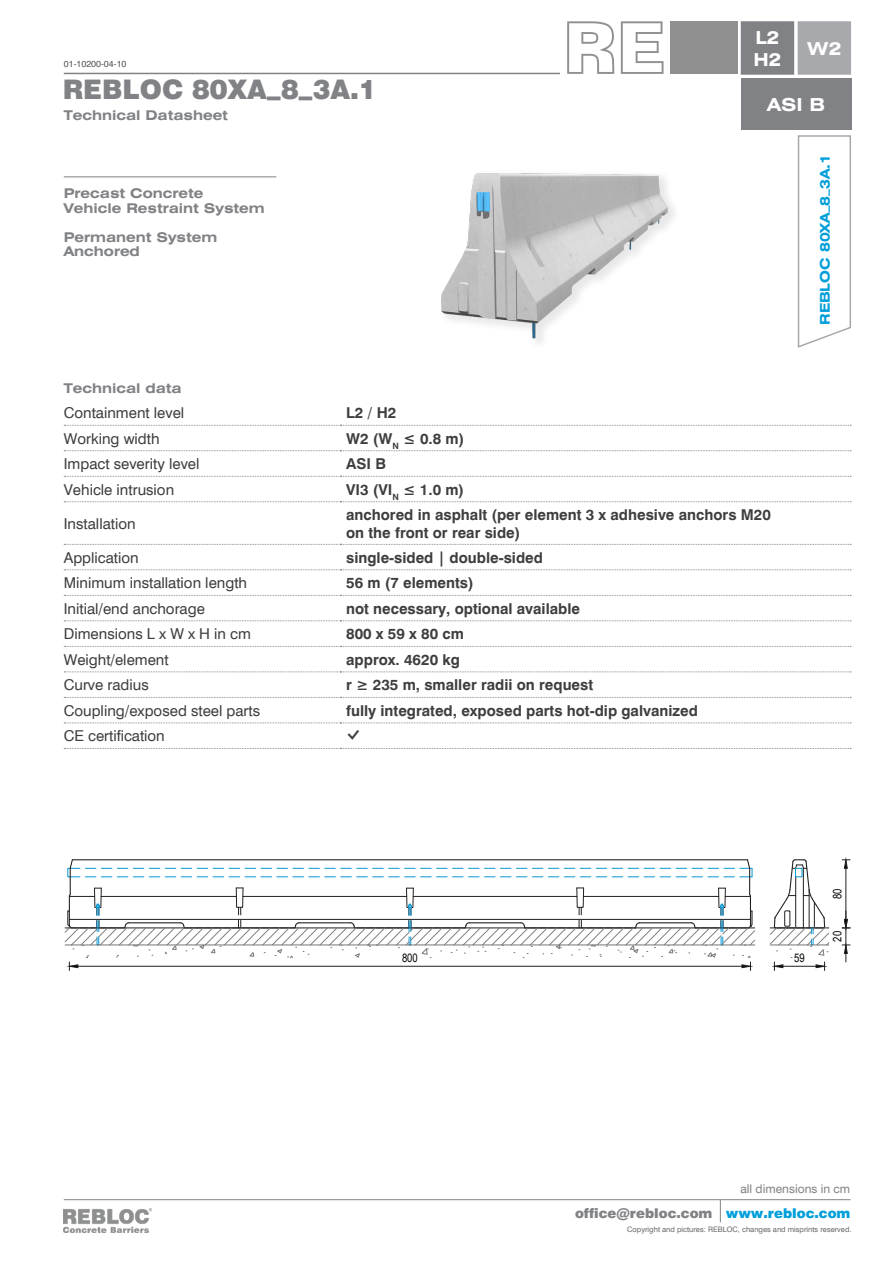
<style>
.page{position:relative;width:893px;height:1263px;background:#fff}
.page>*{position:absolute;margin:0;border:0;box-sizing:border-box;transform-origin:0 0}
.t1{font:900 27px "Swiss 721 BT";color:#808285}
.t2{font:700 expanded 18px "Swiss 721 BT";color:#fff}
.t3{font:700 15px/18px "Swiss 721 BT";color:#3e3e3f}
.t4{font:15px "Swiss 721 BT";color:#3e3e3f}
.t5{font:700 expanded 13.5px "Swiss 721 BT";color:#808285}
.t6{font:900 13.5px "Swiss 721 BT";color:#808285}
.t7{font:700 expanded 13.5px "Swiss 721 BT";color:#009fda}
.t8{font:12px "Swiss 721 BT";color:#808285}
.t9{font:11.85px "Arial";color:#000;scale:.8 1}
.t10{font:11.85px "Arial";color:#231f20;scale:.8 1}
.t11{font:9px "Swiss 721 BT";color:#545557}
.t12{font:7.5px "Swiss 721 BT";color:#67676a}
.s1{color:#009fda}
</style>
<div class="page">
<hr style="left:64px;top:1199px;width:786px;height:1px;background:#808285">
<svg style="left:720px;top:1200px;width:1px;height:22px"></svg>
<img style="left:64px;top:1208px;width:87px;height:24px">
<div style="left:734px;top:1178px;width:122px;height:22px;background:#fff"></div>
<svg style="left:64px;top:425px;width:787px;height:1px"></svg>
<svg style="left:64px;top:450px;width:787px;height:1px"></svg>
<svg style="left:64px;top:476px;width:787px;height:1px"></svg>
<svg style="left:64px;top:501px;width:787px;height:1px"></svg>
<svg style="left:64px;top:544px;width:787px;height:1px"></svg>
<svg style="left:64px;top:569px;width:787px;height:1px"></svg>
<svg style="left:64px;top:595px;width:787px;height:1px"></svg>
<svg style="left:64px;top:620px;width:787px;height:1px"></svg>
<svg style="left:64px;top:646px;width:787px;height:1px"></svg>
<svg style="left:64px;top:671px;width:787px;height:1px"></svg>
<svg style="left:64px;top:697px;width:787px;height:1px"></svg>
<svg style="left:64px;top:722px;width:787px;height:1px"></svg>
<svg style="left:64px;top:748px;width:787px;height:1px"></svg>
<hr style="left:64px;top:73px;width:496px;height:1px;background:#808285">
<div style="left:670px;top:21px;width:67px;height:53px;background:#8f908f"></div>
<svg style="left:621px;top:21px;width:42px;height:53px"></svg>
<svg style="left:567px;top:21px;width:47px;height:53px"></svg>
<svg style="left:797px;top:135px;width:54px;height:213px"></svg>
<div style="left:741px;top:79px;width:110px;height:51px;background:#808285"></div>
<div style="left:741px;top:22px;width:52px;height:52px;background:#808285"></div>
<div style="left:741px;top:21px;width:53px;height:54px;border:2px solid #808285"></div>
<div style="left:798px;top:22px;width:52px;height:52px;background:#a8a9ad"></div>
<div style="left:798px;top:21px;width:53px;height:54px;border:2px solid #a8a9ad"></div>
<hr style="left:64px;top:176px;width:212px;height:1px;background:#808285">
<img style="left:441px;top:173px;width:234px;height:170px">
<hr style="left:846px;top:868px;width:1px;height:51px;background:#231f20">
<svg style="left:842px;top:859px;width:8px;height:10px"></svg>
<svg style="left:842px;top:911px;width:8px;height:51px"></svg>
<svg style="left:769px;top:859px;width:61px;height:111px"></svg>
<svg style="left:64px;top:859px;width:691px;height:111px"></svg>
<hr style="left:65px;top:945px;width:690px;height:1px;background:#767676">
<hr style="left:770px;top:945px;width:59px;height:1px;background:#767676">
<p class="t11" style="left:64px;top:58px;width:64px">01-10200-04-10</p>
<p class="t1" style="left:63px;top:73px;width:315px">REBLOC 80XA_8_3A.1</p>
<p class="t5" style="left:64px;top:107px;width:166px">Technical Datasheet</p>
<p class="t5" style="left:64px;top:185px;width:141px">Precast Concrete</p>
<p class="t5" style="left:64px;top:200px;width:203px">Vehicle Restraint System</p>
<p class="t5" style="left:64px;top:229px;width:155px">Permanent System</p>
<p class="t5" style="left:64px;top:243px;width:78px">Anchored</p>
<p class="t5" style="left:64px;top:380px;width:119px">Technical data</p>
<p class="t2" style="left:755px;top:27px;width:26px">L2</p>
<p class="t2" style="left:754px;top:48px;width:29px">H2</p>
<p class="t2" style="left:807px;top:38px;width:35px">W2</p>
<p class="t2" style="left:767px;top:94px;width:59px">ASI B</p>
<p class="t7" style="left:817px;top:325px;width:172px;rotate:-90deg">REBLOC 80XA_8_3A.1</p>
<p class="t4" style="left:64px;top:404px;width:122px">Containment level</p>
<p class="t3" style="left:346px;top:404px;width:52px">L2 / H2</p>
<p class="t4" style="left:64px;top:429px;width:97px">Working width</p>
<p class="t3" style="left:346px;top:429px;width:120px">W2 (W<sub>N</sub> ≤ 0.8 m)</p>
<p class="t4" style="left:64px;top:455px;width:137px">Impact severity level</p>
<p class="t3" style="left:346px;top:455px;width:41px">ASI B</p>
<p class="t4" style="left:64px;top:480px;width:112px">Vehicle intrusion</p>
<p class="t3" style="left:346px;top:480px;width:120px">VI3 (VI<sub>N</sub> ≤ 1.0 m)</p>
<p class="t4" style="left:64px;top:514px;width:73px">Installation</p>
<p class="t3" style="left:346px;top:505px;width:426px">anchored in asphalt (per element 3 x adhesive anchors M20 on the front or rear side)</p>
<p class="t4" style="left:64px;top:548px;width:76px">Application</p>
<p class="t3" style="left:346px;top:548px;width:198px">single-sided | double-sided</p>
<p class="t4" style="left:64px;top:574px;width:185px">Minimum installation length</p>
<p class="t3" style="left:346px;top:574px;width:129px">56 m (7 elements)</p>
<p class="t4" style="left:64px;top:599px;width:143px">Initial/end anchorage</p>
<p class="t3" style="left:346px;top:599px;width:235px">not necessary, optional available</p>
<p class="t4" style="left:64px;top:625px;width:189px">Dimensions L x W x H in cm</p>
<p class="t3" style="left:346px;top:625px;width:119px">800 x 59 x 80 cm</p>
<p class="t4" style="left:64px;top:650px;width:106px">Weight/element</p>
<p class="t3" style="left:346px;top:650px;width:115px">approx. 4620 kg</p>
<p class="t4" style="left:64px;top:676px;width:87px">Curve radius</p>
<p class="t3" style="left:346px;top:676px;width:248px">r ≥ 235 m, smaller radii on request</p>
<p class="t4" style="left:64px;top:701px;width:198px">Coupling/exposed steel parts</p>
<p class="t3" style="left:346px;top:701px;width:353px">fully integrated, exposed parts hot-dip galvanized</p>
<p class="t4" style="left:64px;top:727px;width:103px">CE certification</p>
<p class="t10" style="left:80px;top:507px;width:65px">80XA_8_3A</p>
<p class="t9" style="left:391px;top:672px;width:21px">800</p>
<p class="t9" style="left:402px;top:949px;width:21px">800</p>
<p class="t9" style="left:794px;top:949px;width:15px">59</p>
<p class="t9" style="left:829px;top:899px;width:15px;rotate:-90deg">80</p>
<p class="t9" style="left:829px;top:942px;width:15px;rotate:-90deg">20</p>
<p class="t8" style="left:740px;top:1182px;width:111px">all dimensions in cm</p>
<p class="t6" style="left:575px;top:1205px;width:277px">office@rebloc.com <span class="s1">www.rebloc.com</span></p>
<p class="t12" style="left:627px;top:1225px;width:226px">Copyright and pictures: REBLOC, changes and misprints reserved.</p>
</div>
